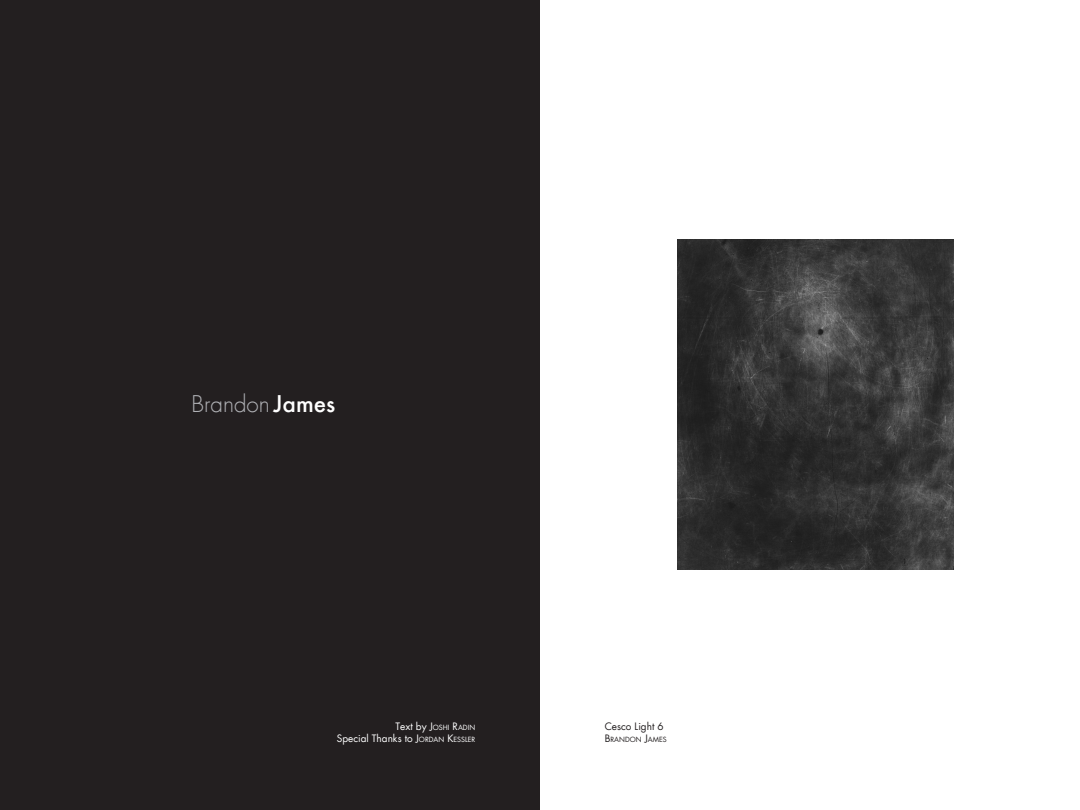
<style>
.page{position:relative;width:1080px;height:810px;background:#fff}
.page>*{position:absolute;margin:0;border:0;box-sizing:border-box;transform-origin:0 0}
.t1{font:300 22.5px "Futura";color:#b0b1b5}
.t2{font:10px "Futura";color:#fff}
.t3{font:10px "Futura";color:#231f20}
.t4{font:7px "Futura";color:#fff}
.t5{font:7px "Futura";color:#231f20}
.s1{font-weight:500;color:#fff}
.s2{font-size:10px}
.s3{font-style:inherit}
.s4{font-size:7px}
</style>
<div class="page">
<div style="left:0;top:0;width:540px;height:810px;background:#231f20"></div>
<img style="left:678px;top:240px;width:276px;height:330px">
<p class="t1" style="left:191px;top:390px;width:145px">Brandon <span class="s1">James</span></p>
<p class="t4" style="left:396px;top:723px;width:81px"><span class="s2">Text by</span> <span class="s2">J</span>OSHI <span class="s2">R</span>ADIN</p>
<p class="t2" style="left:337px;top:732px;width:140px">Special Thanks to <span class="s3">J</span><span class="s4">ORDAN</span> <span class="s3">K</span><span class="s4">ESSLER</span></p>
<p class="t3" style="left:605px;top:720px;width:60px">Cesco Light 6</p>
<p class="t5" style="left:605px;top:735px;width:63px"><span class="s2">B</span>RANDON <span class="s2">J</span>AMES</p>
</div>
